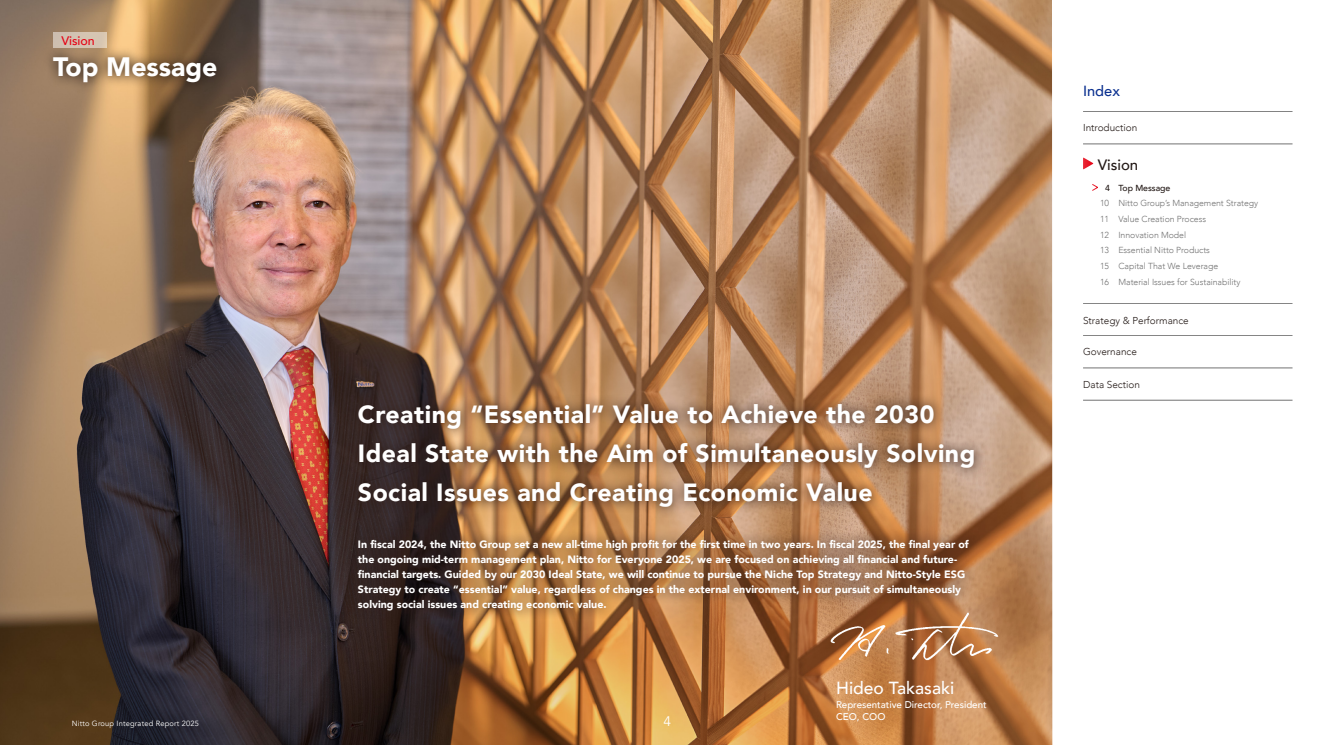
<style>
.page{position:relative;width:1323px;height:745px;background:#fff}
.page>*{position:absolute;margin:0;border:0;box-sizing:border-box;transform-origin:0 0}
.t1{font:900 26.62px "Avenir";color:#fff}
.t2{font:900 24.75px/39px "Avenir";letter-spacing:.02em;color:#fff}
.t3{font:500 17.5px "Avenir";color:#fff}
.t4{font:500 15px "Avenir";color:#231916}
.t5{font:500 14.62px "Avenir";color:#0c3190}
.t6{font:13.75px "Avenir LT Std";color:#fff}
.t7{font:500 12.38px "Avenir";color:#e60013}
.t8{font:900 10.62px/15px "Avenir";color:#fff}
.t9{font:300 10px "Avenir";color:#231916}
.t10{font:500 9.75px/11.2px "Avenir";color:#fff}
.t11{font:300 8.75px/15.8px "Avenir";letter-spacing:-.005em;color:#727272}
.t12{font:500 8.75px "Avenir";letter-spacing:-.005em;color:#231916}
.t13{font:7.5px "Avenir";letter-spacing:.025em;color:#fff}
</style>
<div class="page">
<img style="left:1px;top:0;width:1051px;height:744px">
<svg style="left:347px;top:528px;width:633px;height:93px;background:#8c5f3c"></svg>
<svg style="left:348px;top:393px;width:637px;height:124px;background:#936a4b"></svg>
<svg style="left:42px;top:45px;width:185px;height:49px;background:#8a6c4c"></svg>
<div style="left:53px;top:32px;width:54px;height:16px;background:#d4c4b2"></div>
<img style="left:813px;top:602px;width:192px;height:74px">
<hr style="left:1083px;top:111px;width:209px;height:1px;background:#727272">
<svg style="left:1083px;top:157px;width:10px;height:12px"></svg>
<hr style="left:1083px;top:144px;width:209px;height:1px;background:#727272">
<hr style="left:1083px;top:303px;width:209px;height:1px;background:#727272">
<hr style="left:1083px;top:335px;width:209px;height:1px;background:#727272">
<hr style="left:1083px;top:367px;width:209px;height:1px;background:#727272">
<hr style="left:1083px;top:400px;width:209px;height:1px;background:#727272">
<svg style="left:1092px;top:184px;width:6px;height:7px"></svg>
<p class="t7" style="left:61px;top:30px;width:35px">Vision</p>
<h1 class="t1" style="left:53px;top:44px;width:166px">Top Message</h1>
<h2 class="t2" style="left:358px;top:394px;width:619px">Creating “Essential” Value to Achieve the 2030<br>Ideal State with the Aim of Simultaneously Solving<br>Social Issues and Creating Economic Value</h2>
<p class="t8" style="left:358px;top:536px;width:612px">In fiscal 2024, the Nitto Group set a new all-time high profit for the first time in two years. In fiscal 2025, the final year of the ongoing mid-term management plan, Nitto for Everyone 2025, we are focused on achieving all financial and future&shy;financial targets. Guided by our 2030 Ideal State, we will continue to pursue the Niche Top Strategy and Nitto-Style ESG Strategy to create “essential” value, regardless of changes in the external environment, in our pursuit of simultaneously solving social issues and creating economic value.</p>
<p class="t13" style="left:72px;top:718px;width:129px">Nitto Group Integrated Report 2025</p>
<p class="t6" style="left:663px;top:713px;width:9px">4</p>
<h3 class="t3" style="left:836px;top:672px;width:120px">Hideo Takasaki</h3>
<p class="t10" style="left:836px;top:698px;width:152px">Representative Director, President<br>CEO, COO</p>
<h3 class="t5" style="left:1083px;top:78px;width:38px">Index</h3>
<p class="t9" style="left:1083px;top:122px;width:56px">Introduction</p>
<h3 class="t4" style="left:1098px;top:152px;width:42px">Vision</h3>
<p class="t12" style="left:1105px;top:180px;width:67px">4 Top Message</p>
<p class="t11" style="left:1100px;top:195px;width:160px">10 Nitto Group’s Management Strategy<br>11 Value Creation Process<br>12 Innovation Model<br>13 Essential Nitto Products<br>15 Capital That We Leverage<br>16 Material Issues for Sustainability</p>
<p class="t9" style="left:1083px;top:315px;width:107px">Strategy &amp; Performance</p>
<p class="t9" style="left:1083px;top:346px;width:55px">Governance</p>
<p class="t9" style="left:1083px;top:378px;width:58px">Data Section</p>
</div>
